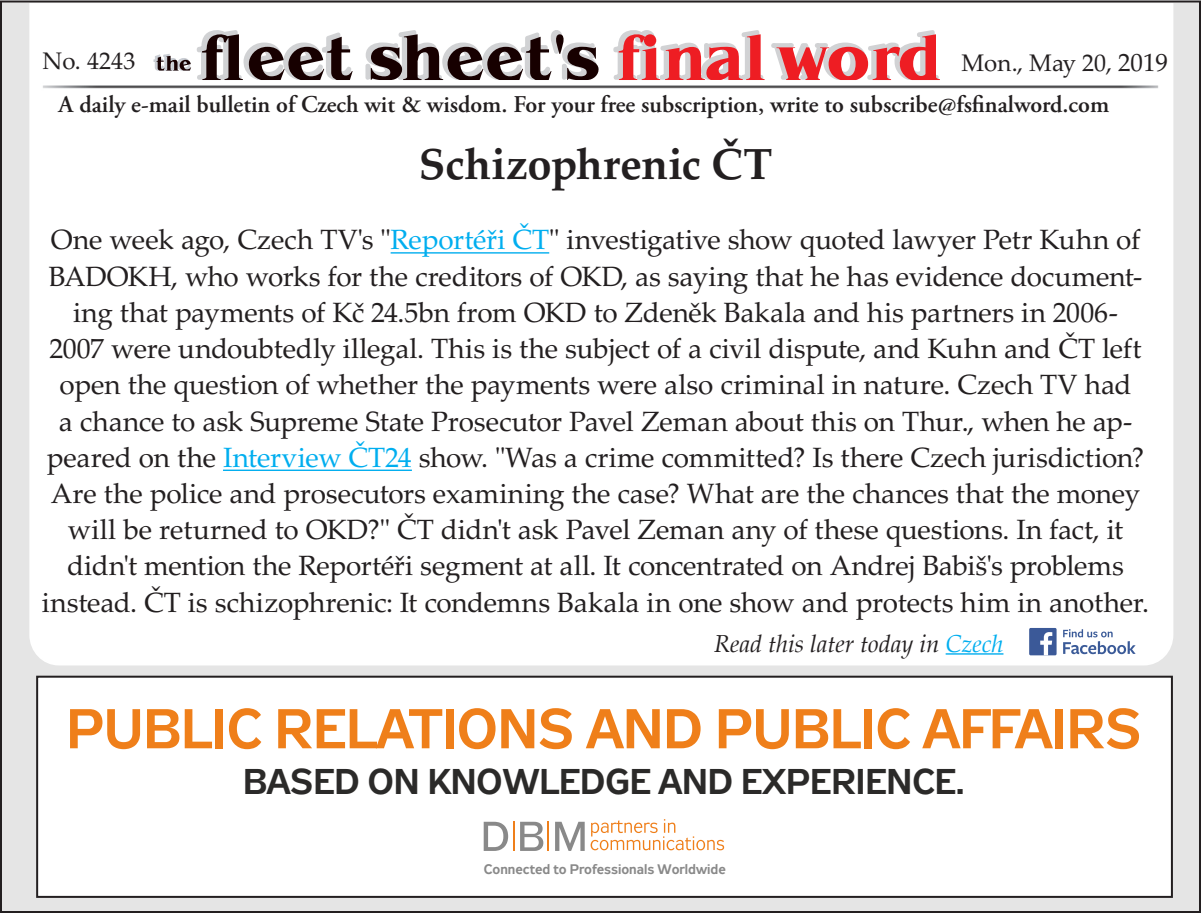
<style>
.page{position:relative;width:1201px;height:913px;background:#fff}
.page>*{position:absolute;margin:0;border:0;box-sizing:border-box;transform-origin:0 0}
.t1{font:55.8px "Zeppelin 33";color:#ef7f1a}
.t2{font:700 43.6px "Palatino LTCE";color:#231f20}
.t3{font:35.6px "Zeppelin 33";color:#2b2a29}
.t4{font:27.8px/36.2px "Palatino LTCE";letter-spacing:-.005em;color:#231f20;text-align:center}
.t5{font:600 24px "Adobe Garamond Pro";color:#231f20}
.t6{font:italic 24px "Palatino";color:#231f20}
.t7{font:24px "Palatino LTCE";color:#231f20}
.t8{font:13.8px "Zeppelin 33";color:#898989}
.s1{font-size:25px}
.s2{color:#00aeef}
</style>
<div class="page">
<div style="left:1px;top:1px;width:1198px;height:910px;background:#e5e5e5"></div>
<div style="left:28px;top:1px;width:1146px;height:665px;background:#fff"></div>
<img style="left:40px;top:83px;width:1120px;height:7px">
<svg style="left:153px;top:30px;width:446px;height:50px;background:#aaa3a4"></svg>
<svg style="left:611px;top:30px;width:328px;height:50px;background:#eda0a3"></svg>
<hr style="left:945px;top:653px;width:58px;height:1px;background:#00aeef">
<svg style="left:1062px;top:629px;width:73px;height:25px;background:#c8d1e2"></svg>
<div style="left:1028px;top:627px;width:28px;height:28px;background:#3b5998;border-radius:2px"></div>
<svg style="left:1040px;top:632px;width:12px;height:23px"></svg>
<hr style="left:390px;top:252px;width:159px;height:1px;background:#00aeef">
<hr style="left:223px;top:469px;width:189px;height:2px;background:#00aeef">
<div style="left:37px;top:676px;width:1134px;height:220px;background:#fff"></div>
<svg style="left:483px;top:821px;width:101px;height:29px"></svg>
<svg style="left:590px;top:819px;width:134px;height:31px"></svg>
<hr style="left:512px;top:821px;width:2px;height:29px;background:#ef7f1a">
<hr style="left:547px;top:821px;width:2px;height:29px;background:#ef7f1a">
<div style="left:36px;top:675px;width:1136px;height:222px;border:2px solid #231f20"></div>
<p class="t7" style="left:42px;top:47px;width:94px">No. 4243</p>
<p class="t7" style="left:961px;top:49px;width:208px">Mon., May 20, <span class="s1">2019</span></p>
<p class="t5" style="left:59px;top:90px;width:1051px">A daily e-mail bulletin of Czech wit &amp; wisdom. For your free subscription, write to subscribe@fsfinalword.com</p>
<p class="t2" style="left:419px;top:138px;width:355px">Schizophrenic ČT</p>
<p class="t4" style="left:42px;top:222px;width:1108px">One week ago, Czech TV's "<span class="s2">Reportéři ČT</span>" investigative show quoted lawyer Petr Kuhn of BADOKH, who works for the creditors of OKD, as saying that he has evidence document&shy;ing that payments of Kč 24.5bn from OKD to Zdeněk Bakala and his partners in 2006-<br>2007 were undoubtedly illegal. This is the subject of a civil dispute, and Kuhn and ČT left open the question of whether the payments were also criminal in nature. Czech TV had<br>a chance to ask Supreme State Prosecutor Pavel Zeman about this on Thur., when he ap&shy;peared on the <span class="s2">Interview ČT24</span> show. "Was a crime committed? Is there Czech jurisdiction?<br>Are the police and prosecutors examining the case? What are the chances that the money will be returned to OKD?" ČT didn't ask Pavel Zeman any of these questions. In fact, it didn't mention the Reportéři segment at all. It concentrated on Andrej Babiš's problems instead. ČT is schizophrenic: It condemns Bakala in one show and protects him in another.</p>
<p class="t6" style="left:714px;top:624px;width:291px">Read this later today in <span class="s2">Czech</span></p>
<p class="t1" style="left:66px;top:697px;width:1076px">PUBLIC RELATIONS AND PUBLIC AFFAIRS</p>
<p class="t3" style="left:243px;top:760px;width:723px">BASED ON KNOWLEDGE AND EXPERIENCE.</p>
<p class="t8" style="left:484px;top:861px;width:243px">Connected to Professionals Worldwide</p>
</div>
